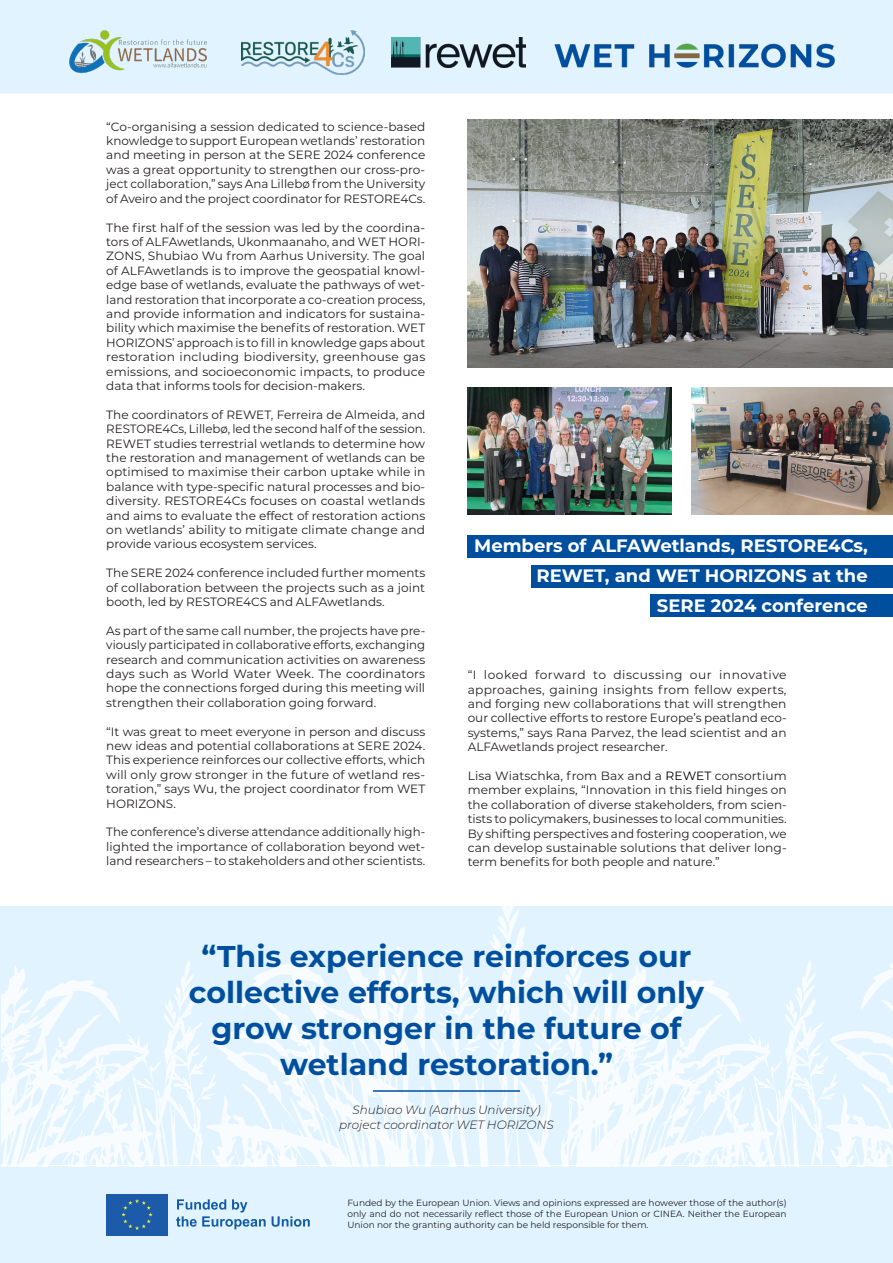
<style>
.page{position:relative;width:893px;height:1263px;background:#fff}
.page>*{position:absolute;margin:0;border:0;box-sizing:border-box;transform-origin:0 0}
.t1{font:700 30px/36px "Montserrat";color:#004f9e;text-align:center}
.t2{font:700 18px/30px "Montserrat";color:#fff;text-align:right}
.t3{font:12px/14.4px "Montserrat";color:#231f20;text-align:justify}
.t4{font:italic 300 12px "Montserrat";color:#231f20}
.t5{font:9px/10.8px "Montserrat";color:#231f20;text-align:justify}
.s1{color:#000}
</style>
<div class="page">
<div style="left:0;top:1166px;width:893px;height:97px;background:#e0f3ff"></div>
<div style="left:106px;top:1194px;width:62px;height:41px;background:#1c5ba9"></div>
<svg style="left:121px;top:1199px;width:32px;height:31px"></svg>
<svg style="left:176px;top:1199px;width:90px;height:30px"></svg>
<svg style="left:272px;top:1216px;width:38px;height:11px"></svg>
<div style="left:0;top:0;width:893px;height:94px;background:#e0f3ff"></div>
<img style="left:241px;top:30px;width:123px;height:45px">
<img style="left:392px;top:38px;width:134px;height:30px">
<img style="left:553px;top:42px;width:286px;height:26px">
<img style="left:65px;top:28px;width:149px;height:49px">
<div style="left:0;top:907px;width:893px;height:258px;background:#e0f3ff"></div>
<svg style="left:665px;top:980px;width:48px;height:185px"></svg>
<svg style="left:713px;top:961px;width:180px;height:204px"></svg>
<svg style="left:217px;top:951px;width:167px;height:214px"></svg>
<svg style="left:384px;top:906px;width:281px;height:259px"></svg>
<svg style="left:2px;top:961px;width:215px;height:204px"></svg>
<img style="left:468px;top:119px;width:424px;height:248px">
<div style="left:467px;top:535px;width:425px;height:23px;background:#004f9e"></div>
<div style="left:531px;top:564px;width:361px;height:23px;background:#004f9e"></div>
<div style="left:650px;top:594px;width:242px;height:23px;background:#004f9e"></div>
<img style="left:468px;top:388px;width:203px;height:127px">
<img style="left:691px;top:387px;width:201px;height:127px">
<hr style="left:373px;top:1090px;width:147px;height:2px;background:#004f9e">
<p class="t3" style="left:106px;top:119px;width:320px">“Co-organising a session dedicated to science-based knowledge to support European wetlands’ restoration and meeting in person at the SERE 2024 conference was a great opportunity to strengthen our cross-pro&shy;ject collaboration,” says Ana Lillebø from the University of Aveiro and the project coordinator for RESTORE4Cs.</p>
<p class="t3" style="left:106px;top:220px;width:320px">The first half of the session was led by the coordina&shy;tors of ALFAwetlands, Ukonmaanaho, and WET HORI-ZONS, Shubiao Wu from Aarhus University. The goal of ALFAwetlands is to improve the geospatial knowl&shy;edge base of wetlands, evaluate the pathways of wet&shy;land restoration that incorporate a co-creation process, and provide information and indicators for sustaina&shy;bility which maximise the benefits of restoration. WET HORIZONS’ approach is to fill in knowledge gaps about restoration including biodiversity, greenhouse gas emissions, and socioeconomic impacts, to produce data that informs tools for decision-makers.</p>
<p class="t3" style="left:106px;top:407px;width:321px">The coordinators of REWET, Ferreira de Almeida, and RESTORE4Cs, Lillebø, led the second half of the session.<br>REWET studies terrestrial wetlands to determine how the restoration and management of wetlands can be optimised to maximise their carbon uptake while in balance with type-specific natural processes and bio&shy;diversity. RESTORE4Cs focuses on coastal wetlands and aims to evaluate the effect of restoration actions on wetlands’ ability to mitigate climate change and provide various ecosystem services.</p>
<p class="t3" style="left:106px;top:565px;width:320px">The SERE 2024 conference included further moments of collaboration between the projects such as a joint booth, led by RESTORE4CS and ALFAwetlands.</p>
<p class="t3" style="left:106px;top:623px;width:320px">As part of the same call number, the projects have pre&shy;viously participated in collaborative efforts, exchanging research and communication activities on awareness days such as World Water Week. The coordinators hope the connections forged during this meeting will strengthen their collaboration going forward.</p>
<p class="t3" style="left:106px;top:724px;width:321px">“It was great to meet everyone in person and discuss new ideas and potential collaborations at SERE 2024.<br>This experience reinforces our collective efforts, which will only grow stronger in the future of wetland res&shy;toration,” says Wu, the project coordinator from WET HORIZONS.</p>
<p class="t3" style="left:106px;top:824px;width:320px">The conference’s diverse attendance additionally high&shy;lighted the importance of collaboration beyond wet&shy;land researchers – to stakeholders and other scientists.</p>
<p class="t2" style="left:474px;top:530px;width:395px">Members of ALFAWetlands, RESTORE4Cs,<br>REWET, and WET HORIZONS at the</p>
<p class="t2" style="left:657px;top:590px;width:212px">SERE 2024 conference</p>
<p class="t3" style="left:468px;top:667px;width:320px">“I looked forward to discussing our innovative approaches, gaining insights from fellow experts, and forging new collaborations that will strengthen our collective efforts to restore Europe’s peatland eco&shy;systems,” says Rana Parvez, the lead scientist and an ALFAwetlands project researcher.</p>
<p class="t3" style="left:468px;top:768px;width:321px">Lisa Wiatschka, from Bax and a <span class="s1">REWET</span> consortium member explains, “Innovation in this field hinges on the collaboration of diverse stakeholders, from scien&shy;tists to policymakers, businesses to local communities.<br>By shifting perspectives and fostering cooperation, we can develop sustainable solutions that deliver long&shy;term benefits for both people and nature.”</p>
<h1 class="t1" style="left:189px;top:937px;width:517px">“This experience reinforces our collective efforts, which will only grow stronger in the future of wetland restoration.”</h1>
<p class="t4" style="left:352px;top:1102px;width:190px">Shubiao Wu (Aarhus University)</p>
<p class="t4" style="left:339px;top:1116px;width:216px">project coordinator WET HORIZONS</p>
<p class="t5" style="left:347px;top:1197px;width:441px">Funded by the European Union. Views and opinions expressed are however those of the author(s) only and do not necessarily reflect those of the European Union or CINEA. Neither the European Union nor the granting authority can be held responsible for them.</p>
</div>
